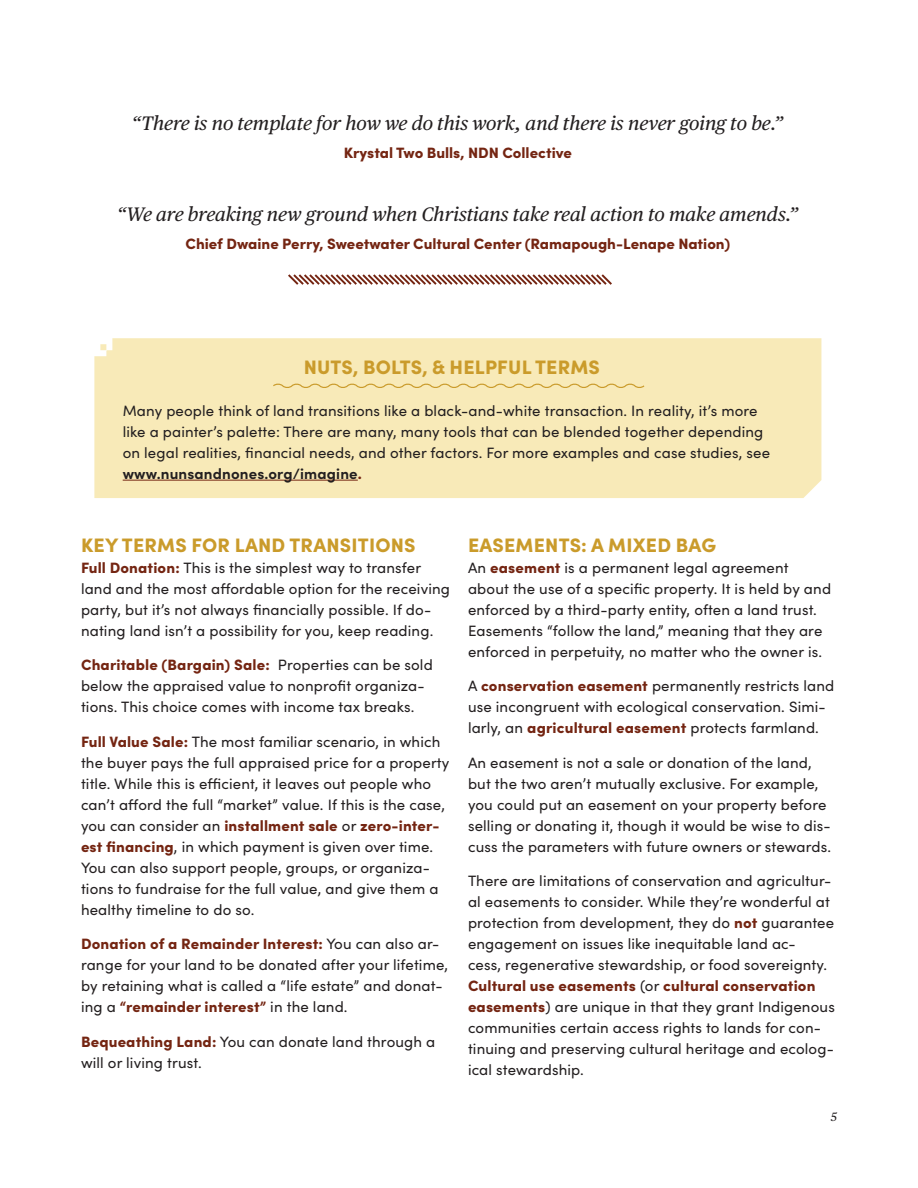
<style>
.page{position:relative;width:918px;height:1188px;background:#fff}
.page>*{position:absolute;margin:0;border:0;box-sizing:border-box;transform-origin:0 0}
.pullquote{font:italic 19.5px "Publico Text";color:#231f20}
.subhead{font:900 19.5px "Sofia Pro";letter-spacing:.01em;color:#ca9b2b}
.body{font:15px/21px "Sofia Pro";letter-spacing:.01em;color:#231f20}
.pullquote_attributio{font:900 15px "Sofia Pro";color:#742512}
.t1{font:italic 12px "Publico Text";color:#231f20}
.s1{font-weight:700}
.s2{font-weight:900;color:#742512}
</style>
<div class="page">
<div style="left:94px;top:338px;width:727px;height:160px;background:#f8eab8"></div>
<svg style="left:272px;top:382px;width:374px;height:8px;background:#f0dda1"></svg>
<hr style="left:123px;top:480px;width:235px;height:1px;background:#742512">
<svg style="left:288px;top:274px;width:324px;height:11px"></svg>
<p class="pullquote" style="left:133px;top:109px;width:652px">“There is no template for how we do this work, and there is never going to be.”</p>
<p class="pullquote_attributio" style="left:344px;top:141px;width:230px">Krystal Two Bulls, NDN Collective</p>
<p class="pullquote" style="left:118px;top:200px;width:682px">“We are breaking new ground when Christians take real action to make amends.”</p>
<p class="pullquote_attributio" style="left:186px;top:232px;width:546px">Chief Dwaine Perry, Sweetwater Cultural Center (Ramapough-Lenape Nation)</p>
<p class="subhead" style="left:304px;top:351px;width:298px">NUTS, BOLTS, &amp; HELPFUL TERMS</p>
<p class="body" style="left:123px;top:399px;width:649px">Many people think of land transitions like a black-and-white transaction. In reality, it’s more like a painter’s palette: There are many, many tools that can be blended together depending on legal realities, financial needs, and other factors. For more examples and case studies, see <span class="s1">www.nunsandnones.org/imagine</span><span class="s2">.</span></p>
<p class="subhead" style="left:81px;top:530px;width:336px">KEY TERMS FOR LAND TRANSITIONS</p>
<p class="body" style="left:81px;top:556px;width:371px"><span class="s2">Full Donation:</span> This is the simplest way to transfer land and the most affordable option for the receiving party, but it’s not always financially possible. If do&shy;nating land isn’t a possibility for you, keep reading.</p>
<p class="body" style="left:81px;top:654px;width:353px"><span class="s2">Charitable (Bargain) Sale:</span> Properties can be sold below the appraised value to nonprofit organiza&shy;tions. This choice comes with income tax breaks.</p>
<p class="body" style="left:81px;top:730px;width:370px"><span class="s2">Full Value Sale:</span> The most familiar scenario, in which the buyer pays the full appraised price for a property title. While this is efficient, it leaves out people who can’t afford the full “market” value. If this is the case, you can consider an <span class="s2">installment sale</span> or <span class="s2">zero-inter&shy;est financing</span>, in which payment is given over time.<br>You can also support people, groups, or organiza&shy;tions to fundraise for the full value, and give them a healthy timeline to do so.</p>
<p class="body" style="left:81px;top:933px;width:369px"><span class="s2">Donation of a Remainder Interest:</span> You can also ar&shy;range for your land to be donated after your lifetime, by retaining what is called a “life estate” and donat&shy;ing a <span class="s2">“remainder interest”</span> in the land.</p>
<p class="body" style="left:81px;top:1030px;width:356px"><span class="s2">Bequeathing Land:</span> You can donate land through a will or living trust.</p>
<p class="subhead" style="left:468px;top:530px;width:250px">EASEMENTS: A MIXED BAG</p>
<p class="body" style="left:468px;top:556px;width:365px">An <span class="s2">easement</span> is a permanent legal agreement about the use of a specific property. It is held by and enforced by a third-party entity, often a land trust.<br>Easements “follow the land,” meaning that they are enforced in perpetuity, no matter who the owner is.</p>
<p class="body" style="left:468px;top:675px;width:368px">A <span class="s2">conservation easement</span> permanently restricts land use incongruent with ecological conservation. Simi&shy;larly, an <span class="s2">agricultural easement</span> protects farmland.</p>
<p class="body" style="left:468px;top:751px;width:365px">An easement is not a sale or donation of the land, but the two aren’t mutually exclusive. For example, you could put an easement on your property before selling or donating it, though it would be wise to dis&shy;cuss the parameters with future owners or stewards.</p>
<p class="body" style="left:468px;top:870px;width:368px">There are limitations of conservation and agricultur&shy;al easements to consider. While they’re wonderful at protection from development, they do <span class="s2">not</span> guarantee engagement on issues like inequitable land ac-<br>cess, regenerative stewardship, or food sovereignty.<br><span class="s2">Cultural use easements</span> (or <span class="s2">cultural conservation easements</span>) are unique in that they grant Indigenous communities certain access rights to lands for con&shy;tinuing and preserving cultural heritage and ecolog&shy;ical stewardship.</p>
<p class="t1" style="left:831px;top:1108px;width:8px">5</p>
</div>
